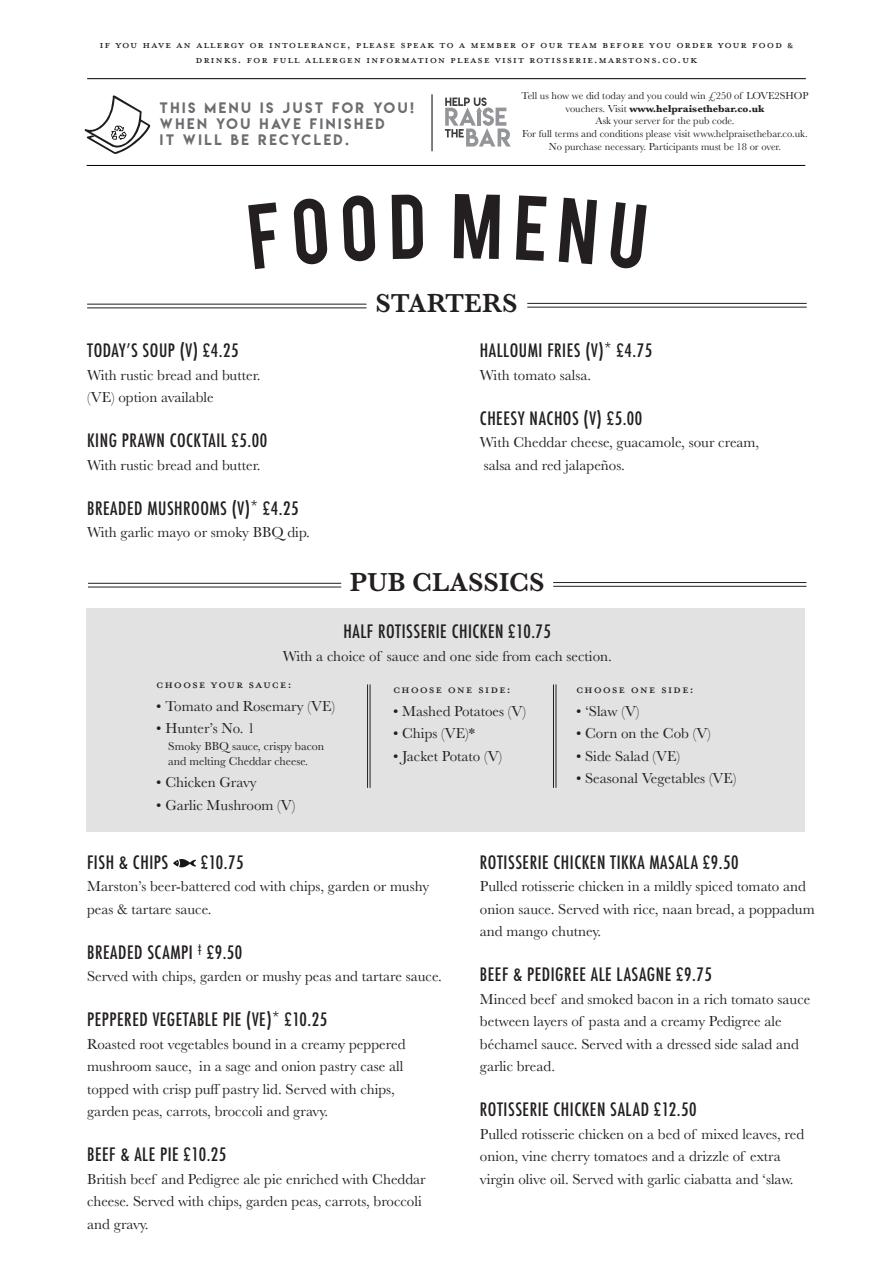
<style>
.page{position:relative;width:893px;height:1263px;background:#fff}
.page>*{position:absolute;margin:0;border:0;box-sizing:border-box;transform-origin:0 0}
.t1{font:600 27px "Baskerville";color:#231f20}
.t2{font:500 condensed 18px "Futura";letter-spacing:.03em;color:#231f20}
.t3{font:16.5px "Mrs Eaves All Petite Caps OT";letter-spacing:.05em;color:#231f20}
.t4{font:15px/22.5px "Baskerville";color:#231f20}
.t5{font:15px/15px "Mrs Eaves All Petite Caps OT";letter-spacing:.05em;color:#231f20;text-align:center}
.t6{font:13.5px/16.2px "Lemon Milk";letter-spacing:.19em;color:#6c6d70}
.t7{font:12px "Baskerville";color:#231f20}
.t8{font:10.5px/12.6px "Baskerville";color:#231f20;text-align:center}
.s1{font-weight:700}
</style>
<div class="page">
<div style="left:87px;top:608px;width:718px;height:223px;background:#e2e2e2"></div>
<hr style="left:527px;top:303px;width:280px;height:1px;background:#231f20">
<hr style="left:527px;top:307px;width:280px;height:1px;background:#231f20">
<hr style="left:87px;top:304px;width:279px;height:1px;background:#231f20">
<hr style="left:87px;top:307px;width:279px;height:1px;background:#231f20">
<hr style="left:553px;top:582px;width:253px;height:1px;background:#231f20">
<hr style="left:553px;top:586px;width:253px;height:1px;background:#231f20">
<hr style="left:88px;top:583px;width:253px;height:1px;background:#231f20">
<hr style="left:88px;top:587px;width:253px;height:1px;background:#231f20">
<hr style="left:370px;top:684px;width:1px;height:104px;background:#231f20">
<hr style="left:367px;top:684px;width:1px;height:104px;background:#231f20">
<svg style="left:173px;top:859px;width:23px;height:8px"></svg>
<svg style="left:84px;top:95px;width:66px;height:59px"></svg>
<hr style="left:432px;top:94px;width:1px;height:57px;background:#000001">
<svg style="left:445px;top:97px;width:66px;height:50px"></svg>
<hr style="left:87px;top:165px;width:718px;height:1px;background:#000001">
<hr style="left:87px;top:78px;width:719px;height:1px;background:#000001">
<hr style="left:556px;top:684px;width:1px;height:104px;background:#231f20">
<hr style="left:553px;top:684px;width:1px;height:104px;background:#231f20">
<p class="t5" style="left:100px;top:36px;width:695px">IF YOU HAVE AN ALLERGY OR INTOLERANCE, PLEASE SPEAK TO A MEMBER OF OUR TEAM BEFORE YOU ORDER YOUR FOOD &amp;<br>DRINKS. FOR FULL ALLERGEN INFORMATION PLEASE VISIT ROTISSERIE.MARSTONS.CO.UK</p>
<p class="t6" style="left:160px;top:100px;width:256px">THIS MENU IS JUST FOR YOU!<br>WHEN YOU HAVE FINISHED</p>
<p class="t6" style="left:160px;top:132px;width:191px">IT WILL BE RECYCLED.</p>
<p class="t8" style="left:521px;top:90px;width:289px">Tell us how we did today and you could win £250 of LOVE2SHOP vouchers. Visit <span class="s1">www.helpraisethebar.co.uk</span></p>
<p class="t8" style="left:595px;top:115px;width:140px">Ask your server for the pub code.</p>
<p class="t8" style="left:522px;top:127px;width:287px">For full terms and conditions please visit www.helpraisethebar.co.uk.</p>
<p class="t8" style="left:549px;top:140px;width:233px">No purchase necessary. Participants must be 18 or over.</p>
<p class="t2" style="left:87px;top:339px;width:153px">TODAY’S SOUP (V) £4.25</p>
<p class="t4" style="left:87px;top:364px;width:175px">With rustic bread and butter.</p>
<p class="t4" style="left:87px;top:386px;width:128px">(VE) option available</p>
<p class="t2" style="left:87px;top:429px;width:182px">KING PRAWN COCKTAIL £5.00</p>
<p class="t4" style="left:87px;top:454px;width:175px">With rustic bread and butter.</p>
<p class="t2" style="left:87px;top:496px;width:213px">BREADED MUSHROOMS (V)* £4.25</p>
<p class="t4" style="left:87px;top:521px;width:224px">With garlic mayo or smoky BBQ dip.</p>
<p class="t1" style="left:375px;top:284px;width:143px">STARTERS</p>
<p class="t2" style="left:480px;top:339px;width:174px">HALLOUMI FRIES (V)* £4.75</p>
<p class="t4" style="left:480px;top:364px;width:113px">With tomato salsa.</p>
<p class="t2" style="left:480px;top:406px;width:164px">CHEESY NACHOS (V) £5.00</p>
<p class="t4" style="left:480px;top:431px;width:281px">With Cheddar cheese, guacamole, sour cream,</p>
<p class="t4" style="left:484px;top:454px;width:143px">salsa and red jalapeños.</p>
<p class="t1" style="left:350px;top:563px;width:196px">PUB CLASSICS</p>
<p class="t2" style="left:344px;top:620px;width:209px">HALF ROTISSERIE CHICKEN £10.75</p>
<p class="t4" style="left:283px;top:645px;width:331px">With a choice of sauce and one side from each section.</p>
<p class="t3" style="left:156px;top:674px;width:137px">Choose your sauce:</p>
<p class="t4" style="left:156px;top:695px;width:180px">• Tomato and Rosemary (VE)</p>
<p class="t4" style="left:156px;top:717px;width:100px">• Hunter’s No. 1</p>
<p class="t7" style="left:168px;top:738px;width:157px">Smoky BBQ sauce, crispy bacon</p>
<p class="t7" style="left:168px;top:753px;width:142px">and melting Cheddar cheese.</p>
<p class="t4" style="left:156px;top:771px;width:102px">• Chicken Gravy</p>
<p class="t4" style="left:156px;top:794px;width:141px">• Garlic Mushroom (V)</p>
<p class="t3" style="left:393px;top:679px;width:119px">Choose one side:</p>
<p class="t4" style="left:393px;top:700px;width:134px">• Mashed Potatoes (V)</p>
<p class="t4" style="left:393px;top:722px;width:83px">• Chips (VE)*</p>
<p class="t4" style="left:393px;top:745px;width:111px">• Jacket Potato (V)</p>
<p class="t3" style="left:576px;top:679px;width:119px">Choose one side:</p>
<p class="t4" style="left:576px;top:700px;width:65px">• ‘Slaw (V)</p>
<p class="t4" style="left:576px;top:722px;width:136px">• Corn on the Cob (V)</p>
<p class="t4" style="left:576px;top:745px;width:105px">• Side Salad (VE)</p>
<p class="t4" style="left:576px;top:767px;width:162px">• Seasonal Vegetables (VE)</p>
<p class="t2" style="left:87px;top:851px;width:83px">FISH &amp; CHIPS</p>
<p class="t2" style="left:201px;top:851px;width:44px">£10.75</p>
<p class="t4" style="left:87px;top:875px;width:344px">Marston’s beer-battered cod with chips, garden or mushy</p>
<p class="t4" style="left:87px;top:898px;width:126px">peas &amp; tartare sauce.</p>
<p class="t2" style="left:87px;top:941px;width:157px">BREADED SCAMPI <sup>‡</sup> £9.50</p>
<p class="t4" style="left:87px;top:965px;width:356px">Served with chips, garden or mushy peas and tartare sauce.</p>
<p class="t2" style="left:87px;top:1008px;width:242px">PEPPERED VEGETABLE PIE (VE)* £10.25</p>
<p class="t4" style="left:87px;top:1033px;width:320px">Roasted root vegetables bound in a creamy peppered mushroom sauce, in a sage and onion pastry case all</p>
<p class="t4" style="left:87px;top:1078px;width:309px">topped with crisp puff pastry lid. Served with chips,</p>
<p class="t4" style="left:87px;top:1100px;width:243px">garden peas, carrots, broccoli and gravy.</p>
<p class="t2" style="left:87px;top:1143px;width:141px">BEEF &amp; ALE PIE £10.25</p>
<p class="t4" style="left:87px;top:1168px;width:340px">British beef and Pedigree ale pie enriched with Cheddar cheese. Served with chips, garden peas, carrots, broccoli</p>
<p class="t4" style="left:87px;top:1213px;width:63px">and gravy.</p>
<p class="t2" style="left:480px;top:851px;width:260px">ROTISSERIE CHICKEN TIKKA MASALA £9.50</p>
<p class="t4" style="left:480px;top:875px;width:328px">Pulled rotisserie chicken in a mildly spiced tomato and</p>
<p class="t4" style="left:480px;top:898px;width:336px">onion sauce. Served with rice, naan bread, a poppadum</p>
<p class="t4" style="left:480px;top:920px;width:123px">and mango chutney.</p>
<p class="t2" style="left:480px;top:963px;width:233px">BEEF &amp; PEDIGREE ALE LASAGNE £9.75</p>
<p class="t4" style="left:480px;top:988px;width:332px">Minced beef and smoked bacon in a rich tomato sauce between layers of pasta and a creamy Pedigree ale</p>
<p class="t4" style="left:480px;top:1033px;width:320px">béchamel sauce. Served with a dressed side salad and</p>
<p class="t4" style="left:480px;top:1055px;width:77px">garlic bread.</p>
<p class="t2" style="left:480px;top:1098px;width:218px">ROTISSERIE CHICKEN SALAD £12.50</p>
<p class="t4" style="left:480px;top:1123px;width:326px">Pulled rotisserie chicken on a bed of mixed leaves, red</p>
<p class="t4" style="left:480px;top:1145px;width:302px">onion, vine cherry tomatoes and a drizzle of extra</p>
<p class="t4" style="left:480px;top:1168px;width:315px">virgin olive oil. Served with garlic ciabatta and ‘slaw.</p>
</div>
